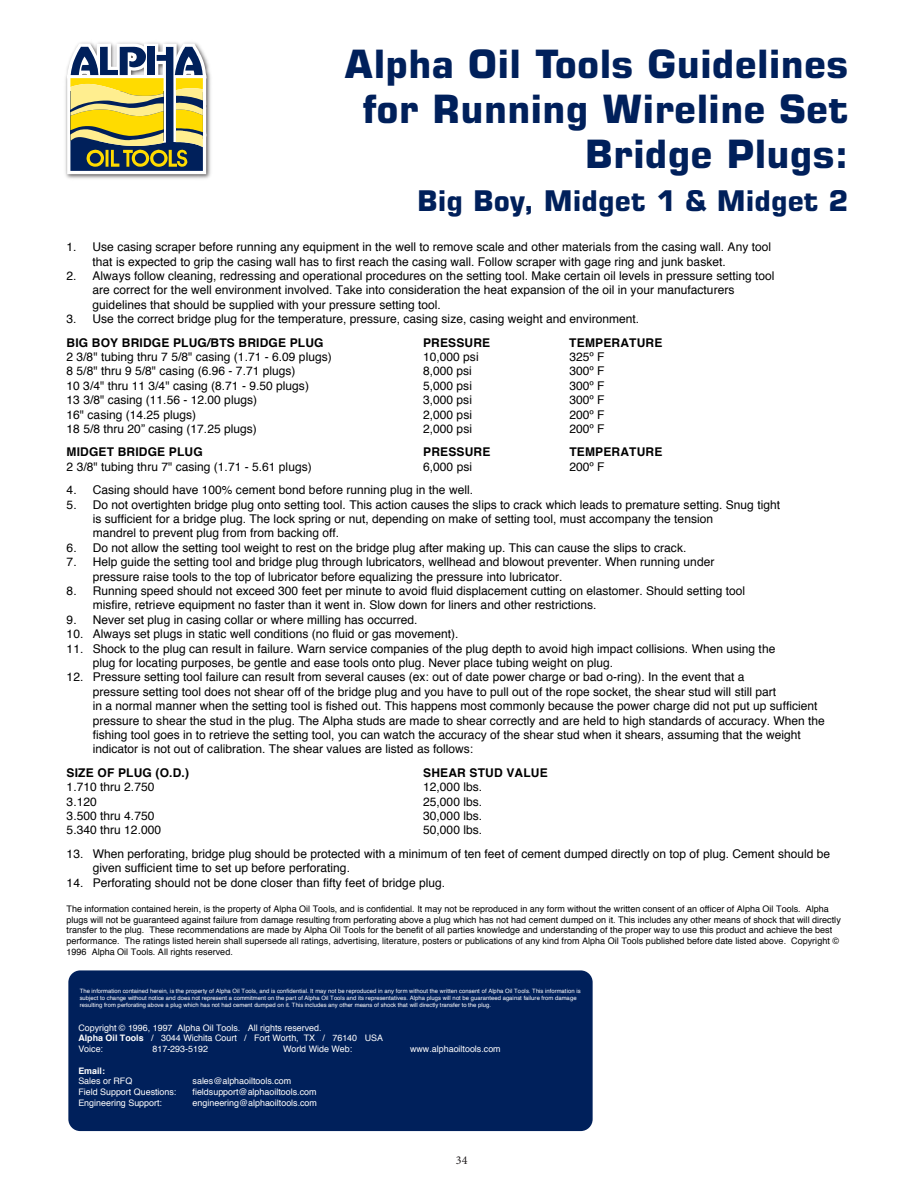
<style>
.page{position:relative;width:918px;height:1188px;background:#fff}
.page>*{position:absolute;margin:0;border:0;box-sizing:border-box;transform-origin:0 0}
.t1{font:700 39px/45px "Square 721 BT";color:#00205b;text-align:right}
.t2{font:700 28.5px "Square 721 BT";color:#00205b}
.t3{font:12px/14.4px "Helvetica";color:#000}
.t4{font:700 12px "Helvetica";letter-spacing:.015em;color:#000}
.t5{font:12px "Minion Pro";color:#231f20}
.t6{font:9px/10.8px "Helvetica";color:#000}
.t7{font:9px/10.6px "Helvetica";color:#fff}
.t8{font:5.85px/7.1px "Helvetica";letter-spacing:.01em;color:#fff}
.s1{font-weight:700}
</style>
<div class="page">
<svg style="left:65px;top:74px;width:146px;height:105px"></svg>
<svg style="left:65px;top:42px;width:145px;height:129px"></svg>
<div style="left:68px;top:970px;width:525px;height:161px;background:#00205b;border-radius:12px"></div>
<p class="t1" style="left:344px;top:41px;width:506px">Alpha Oil Tools Guidelines for Running Wireline Set<br>Bridge Plugs:</p>
<p class="t2" style="left:417px;top:184px;width:433px">Big Boy, Midget 1 &amp; Midget 2</p>
<p class="t3" style="left:93px;top:240px;width:680px;text-indent:-26px">1. Use casing scraper before running any equipment in the well to remove scale and other materials from the casing wall. Any tool that is expected to grip the casing wall has to first reach the casing wall. Follow scraper with gage ring and junk basket.</p>
<p class="t3" style="left:93px;top:269px;width:684px;text-indent:-26px">2. Always follow cleaning, redressing and operational procedures on the setting tool. Make certain oil levels in pressure setting tool are correct for the well environment involved. Take into consideration the heat expansion of the oil in your manufacturers guidelines that should be supplied with your pressure setting tool.</p>
<p class="t3" style="left:67px;top:308px;width:574px;line-height:23.4px">3. Use the correct bridge plug for the temperature, pressure, casing size, casing weight and environment.<br><span class="s1">BIG BOY BRIDGE PLUG/BTS BRIDGE PLUG</span></p>
<p class="t4" style="left:423px;top:333px;width:69px">PRESSURE</p>
<p class="t4" style="left:569px;top:333px;width:95px">TEMPERATURE</p>
<p class="t3" style="left:67px;top:350px;width:267px">2 3/8" tubing thru 7 5/8" casing (1.71 - 6.09 plugs)</p>
<p class="t3" style="left:423px;top:350px;width:57px">10,000 psi</p>
<p class="t3" style="left:569px;top:350px;width:37px">325º F</p>
<p class="t3" style="left:67px;top:364px;width:231px">8 5/8" thru 9 5/8" casing (6.96 - 7.71 plugs)</p>
<p class="t3" style="left:423px;top:364px;width:50px">8,000 psi</p>
<p class="t3" style="left:569px;top:364px;width:37px">300º F</p>
<p class="t3" style="left:67px;top:379px;width:244px">10 3/4" thru 11 3/4" casing (8.71 - 9.50 plugs)</p>
<p class="t3" style="left:423px;top:379px;width:50px">5,000 psi</p>
<p class="t3" style="left:569px;top:379px;width:37px">300º F</p>
<p class="t3" style="left:67px;top:393px;width:192px">13 3/8" casing (11.56 - 12.00 plugs)</p>
<p class="t3" style="left:423px;top:393px;width:50px">3,000 psi</p>
<p class="t3" style="left:569px;top:393px;width:37px">300º F</p>
<p class="t3" style="left:67px;top:407px;width:131px">16" casing (14.25 plugs)</p>
<p class="t3" style="left:423px;top:407px;width:50px">2,000 psi</p>
<p class="t3" style="left:569px;top:407px;width:37px">200º F</p>
<p class="t3" style="left:67px;top:422px;width:192px">18 5/8 thru 20” casing (17.25 plugs)</p>
<p class="t3" style="left:423px;top:422px;width:50px">2,000 psi</p>
<p class="t3" style="left:569px;top:422px;width:37px">200º F</p>
<p class="t4" style="left:67px;top:442px;width:138px">MIDGET BRIDGE PLUG</p>
<p class="t4" style="left:423px;top:442px;width:69px">PRESSURE</p>
<p class="t4" style="left:569px;top:442px;width:95px">TEMPERATURE</p>
<p class="t3" style="left:67px;top:460px;width:247px">2 3/8" tubing thru 7" casing (1.71 - 5.61 plugs)</p>
<p class="t3" style="left:423px;top:460px;width:50px">6,000 psi</p>
<p class="t3" style="left:569px;top:460px;width:37px">200º F</p>
<p class="t3" style="left:67px;top:483px;width:408px">4. Casing should have 100% cement bond before running plug in the well.</p>
<p class="t3" style="left:93px;top:497px;width:689px;text-indent:-26px">5. Do not overtighten bridge plug onto setting tool. This action causes the slips to crack which leads to premature setting. Snug tight is sufficient for a bridge plug. The lock spring or nut, depending on make of setting tool, must accompany the tension<br>mandrel to prevent plug from from backing off.</p>
<p class="t3" style="left:67px;top:541px;width:621px">6. Do not allow the setting tool weight to rest on the bridge plug after making up. This can cause the slips to crack.</p>
<p class="t3" style="left:93px;top:555px;width:623px;text-indent:-26px">7. Help guide the setting tool and bridge plug through lubricators, wellhead and blowout preventer. When running under pressure raise tools to the top of lubricator before equalizing the pressure into lubricator.</p>
<p class="t3" style="left:93px;top:584px;width:654px;text-indent:-26px">8. Running speed should not exceed 300 feet per minute to avoid fluid displacement cutting on elastomer. Should setting tool misfire, retrieve equipment no faster than it went in. Slow down for liners and other restrictions.</p>
<p class="t3" style="left:67px;top:613px;width:352px">9. Never set plug in casing collar or where milling has occurred.</p>
<p class="t3" style="left:67px;top:627px;width:393px">10. Always set plugs in static well conditions (no fluid or gas movement).</p>
<p class="t3" style="left:93px;top:642px;width:684px;text-indent:-26px">11. Shock to the plug can result in failure. Warn service companies of the plug depth to avoid high impact collisions. When using the plug for locating purposes, be gentle and ease tools onto plug. Never place tubing weight on plug.</p>
<p class="t3" style="left:93px;top:670px;width:734px;text-indent:-26px">12. Pressure setting tool failure can result from several causes (ex: out of date power charge or bad o-ring). In the event that a<br>pressure setting tool does not shear off of the bridge plug and you have to pull out of the rope socket, the shear stud will still part<br>in a normal manner when the setting tool is fished out. This happens most commonly because the power charge did not put up sufficient pressure to shear the stud in the plug. The Alpha studs are made to shear correctly and are held to high standards of accuracy. When the fishing tool goes in to retrieve the setting tool, you can watch the accuracy of the shear stud when it shears, assuming that the weight indicator is not out of calibration. The shear values are listed as follows:</p>
<p class="t4" style="left:67px;top:763px;width:124px">SIZE OF PLUG (O.D.)</p>
<p class="t4" style="left:423px;top:763px;width:126px">SHEAR STUD VALUE</p>
<p class="t3" style="left:67px;top:780px;width:89px">1.710 thru 2.750</p>
<p class="t3" style="left:423px;top:780px;width:60px">12,000 lbs.</p>
<p class="t3" style="left:67px;top:795px;width:32px">3.120</p>
<p class="t3" style="left:423px;top:795px;width:60px">25,000 lbs.</p>
<p class="t3" style="left:67px;top:809px;width:89px">3.500 thru 4.750</p>
<p class="t3" style="left:423px;top:809px;width:60px">30,000 lbs.</p>
<p class="t3" style="left:67px;top:823px;width:96px">5.340 thru 12.000</p>
<p class="t3" style="left:423px;top:823px;width:60px">50,000 lbs.</p>
<p class="t3" style="left:93px;top:847px;width:739px;text-indent:-26px">13. When perforating, bridge plug should be protected with a minimum of ten feet of cement dumped directly on top of plug. Cement should be given sufficient time to set up before perforating.</p>
<p class="t3" style="left:67px;top:876px;width:380px">14. Perforating should not be done closer than fifty feet of bridge plug.</p>
<p class="t6" style="left:67px;top:903px;width:776px">The information contained herein, is the property of Alpha Oil Tools, and is confidential. It may not be reproduced in any form without the written consent of an officer of Alpha Oil Tools. Alpha plugs will not be guaranteed against failure from damage resulting from perforating above a plug which has not had cement dumped on it. This includes any other means of shock that will directly transfer to the plug. These recommendations are made by Alpha Oil Tools for the benefit of all parties knowledge and understanding of the proper way to use this product and achieve the best performance. The ratings listed herein shall supersede all ratings, advertising, literature, posters or publications of any kind from Alpha Oil Tools published before date listed above. Copyright © 1996 Alpha Oil Tools. All rights reserved.</p>
<p class="t8" style="left:80px;top:987px;width:503px">The information contained herein, is the property of Alpha Oil Tools, and is confidential. It may not be reproduced in any form without the written consent of Alpha Oil Tools. This information is subject to change without notice and does not represent a commitment on the part of Alpha Oil Tools and its representatives. Alpha plugs will not be guaranteed against failure from damage resulting from perforating above a plug which has not had cement dumped on it. This includes any other means of shock that will directly transfer to the plug.</p>
<p class="t7" style="left:78px;top:1023px;width:306px">Copyright © 1996, 1997 Alpha Oil Tools. All rights reserved.<br><span class="s1">Alpha Oil Tools</span> / 3044 Wichita Court / Fort Worth, TX / 76140 USA<br>Voice:</p>
<p class="t7" style="left:152px;top:1044px;width:57px">817-293-5192</p>
<p class="t7" style="left:283px;top:1044px;width:71px">World Wide Web:</p>
<p class="t7" style="left:410px;top:1044px;width:92px">www.alphaoiltools.com</p>
<p class="t7" style="left:78px;top:1065px;width:55px"><span class="s1">Email:<br></span>Sales or RFQ</p>
<p class="t7" style="left:193px;top:1076px;width:100px">sales@alphaoiltools.com</p>
<p class="t7" style="left:78px;top:1087px;width:100px">Field Support Questions:</p>
<p class="t7" style="left:193px;top:1087px;width:125px">fieldsupport@alphaoiltools.com</p>
<p class="t7" style="left:78px;top:1097px;width:85px">Engineering Support:</p>
<p class="t7" style="left:193px;top:1097px;width:126px">engineering@alphaoiltools.com</p>
<p class="t5" style="left:456px;top:1152px;width:13px">34</p>
</div>
